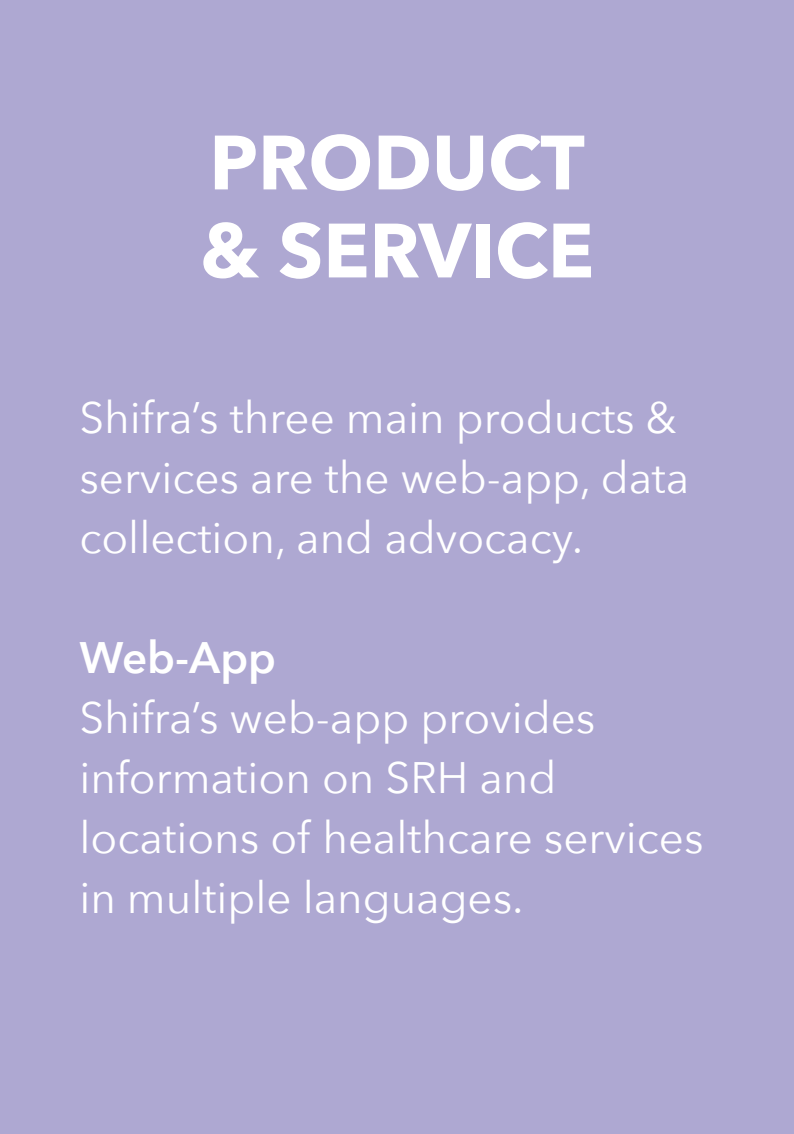
<style>
.page{position:relative;width:794px;height:1134px;background:#aea8d2}
.page>*{position:absolute;margin:0;border:0;box-sizing:border-box;transform-origin:0 0}
.t1{font:700 76px/88px "Avenir Next";color:#fff}
.t2{font:44px/60px "Avenir Next";color:#fff}
.t3{font:600 44px "Avenir Next";color:#fff}
</style>
<div class="page">
<h1 class="t1" style="left:200px;top:118px;width:395px">PRODUCT &amp; SERVICE</h1>
<p class="t2" style="left:79px;top:386px;width:611px">Shifra’s three main products &amp; services are the web-app, data collection, and advocacy.</p>
<p class="t3" style="left:79px;top:620px;width:198px">Web-App</p>
<p class="t2" style="left:79px;top:686px;width:626px">Shifra’s web-app provides information on SRH and locations of healthcare services in multiple languages.</p>
</div>
